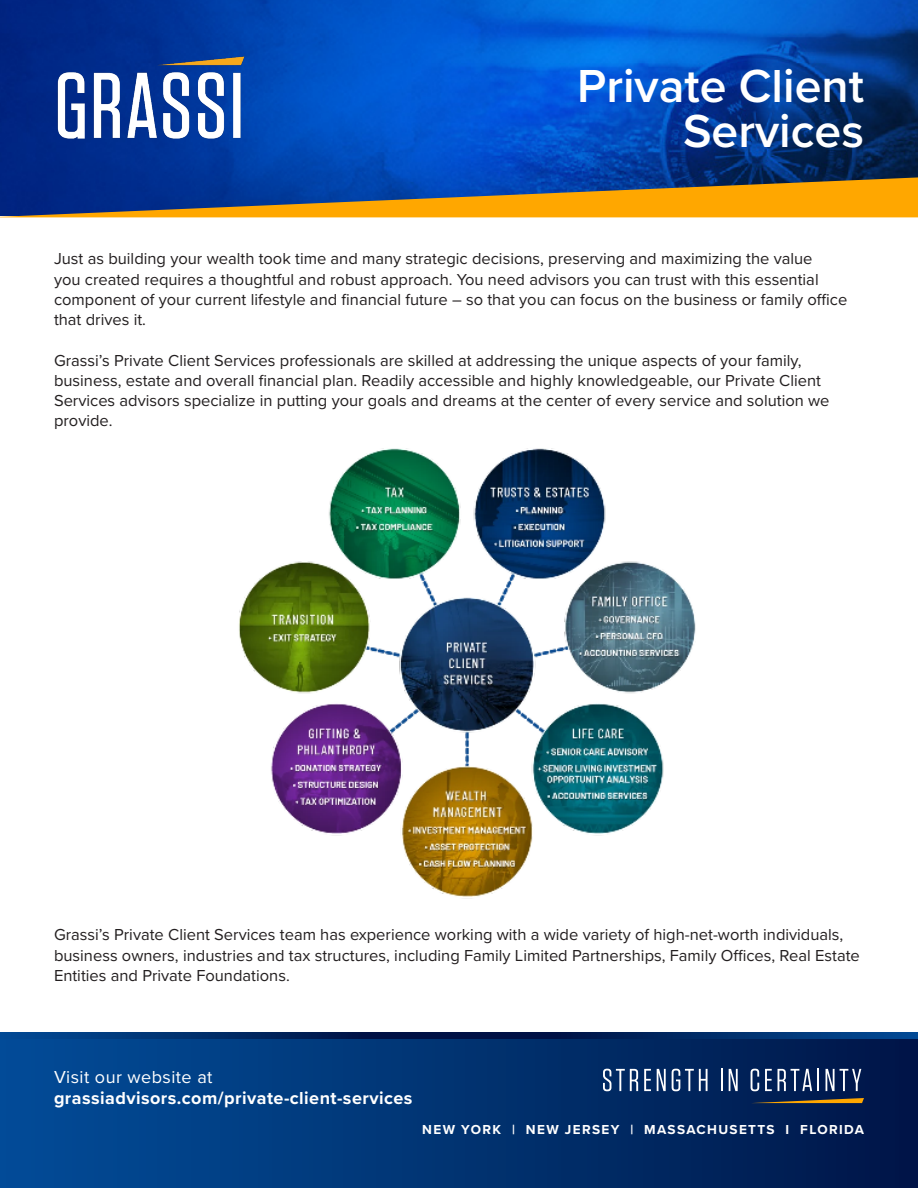
<style>
.page{position:relative;width:918px;height:1188px;background:#fff}
.page>*{position:absolute;margin:0;border:0;box-sizing:border-box;transform-origin:0 0}
.t1{font:600 48px/45px "Proxima Nova";color:#fff;text-align:right}
.t2{font:700 18px "Proxima Nova";letter-spacing:.025em;color:#fff}
.t3{font:18px "Proxima Nova";letter-spacing:.025em;color:#fff}
.t4{font:16.5px/20.2px "Proxima Nova";color:#231f20}
.t5{font:700 13.5px "Proxima Nova";letter-spacing:.1em;color:#fff}
</style>
<div class="page">
<svg style="left:0;top:1033px;width:918px;height:7px;background:#002a67"></svg>
<div style="left:0;top:1040px;width:918px;height:148px;background:linear-gradient(to right,#024d99,#001748)"></div>
<svg style="left:603px;top:1069px;width:35px;height:22px"></svg>
<svg style="left:644px;top:1069px;width:7px;height:22px"></svg>
<svg style="left:657px;top:1069px;width:9px;height:22px"></svg>
<svg style="left:672px;top:1069px;width:36px;height:22px"></svg>
<hr style="left:721px;top:1069px;width:2px;height:22px;background:#fff">
<svg style="left:729px;top:1069px;width:9px;height:22px"></svg>
<svg style="left:751px;top:1069px;width:8px;height:22px"></svg>
<svg style="left:765px;top:1069px;width:7px;height:22px"></svg>
<svg style="left:778px;top:1069px;width:34px;height:22px"></svg>
<hr style="left:817px;top:1069px;width:2px;height:22px;background:#fff">
<svg style="left:826px;top:1069px;width:35px;height:22px"></svg>
<svg style="left:751px;top:1098px;width:113px;height:5px"></svg>
<img style="left:0;top:0;width:918px;height:177px">
<svg style="left:0;top:177px;width:918px;height:40px;background:#7e6d4b"></svg>
<img style="left:56px;top:54px;width:190px;height:89px">
<img style="left:239px;top:448px;width:457px;height:451px">
<h1 class="t1" style="left:577px;top:62px;width:288px">Private Client<br>Services</h1>
<p class="t4" style="left:54px;top:248px;width:795px">Just as building your wealth took time and many strategic decisions, preserving and maximizing the value<br>you created requires a thoughtful and robust approach. You need advisors you can trust with this essential component of your current lifestyle and financial future – so that you can focus on the business or family office that drives it.</p>
<p class="t4" style="left:54px;top:349px;width:777px">Grassi’s Private Client Services professionals are skilled at addressing the unique aspects of your family, business, estate and overall financial plan. Readily accessible and highly knowledgeable, our Private Client Services advisors specialize in putting your goals and dreams at the center of every service and solution we provide.</p>
<p class="t4" style="left:54px;top:924px;width:807px">Grassi’s Private Client Services team has experience working with a wide variety of high-net-worth individuals, business owners, industries and tax structures, including Family Limited Partnerships, Family Offices, Real Estate<br>Entities and Private Foundations.</p>
<p class="t3" style="left:54px;top:1063px;width:160px">Visit our website at</p>
<p class="t2" style="left:54px;top:1084px;width:360px">grassiadvisors.com/private-client-services</p>
<p class="t3" style="left:126px;top:1081px;width:160px">Visit our website at</p>
<p class="t5" style="left:422px;top:1119px;width:443px">NEW YORK | NEW JERSEY | MASSACHUSETTS I FLORIDA</p>
</div>
